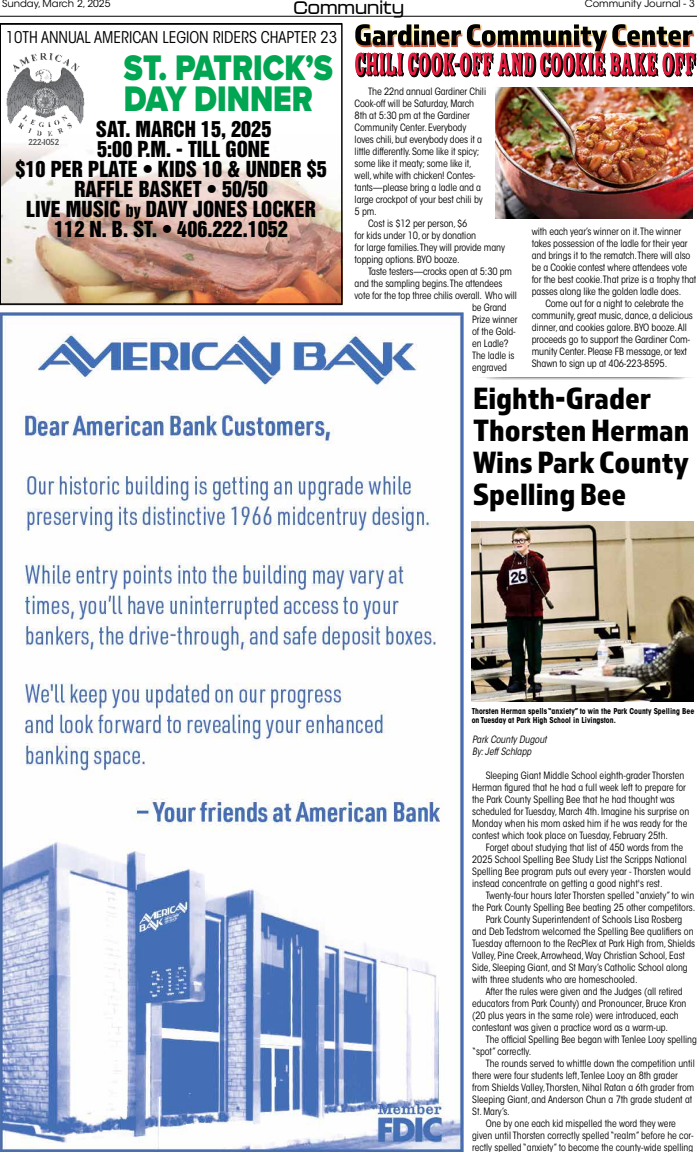
<style>
.page{position:relative;width:697px;height:1152px;background:#fff}
.page>*{position:absolute;margin:0;border:0;box-sizing:border-box;transform-origin:0 0}
.t1{font:900 36.8px/30.5px "Proxima Nova";color:#00a651;scale:.84 1}
.t2{font:32px/32px "Almaq Refined";color:#000}
.t3{font:20.2px "Helvetica Inserat LT Std";color:#000}
.t4{font:500 18px "Kallisto";color:#000}
.t5{font:condensed 16.1px "ITC Avant Garde Std";color:#000}
.t6{font:condensed 10px/12px "ITC Avant Garde Std";color:#000}
.t7{font:10px "ITC Avant Garde Std";color:#000}
.t8{font:italic condensed 10px/12px "ITC Avant Garde Std";color:#000}
.t9{font:8.1px "Albertus MT Std";color:#414142}
.t10{font:700 condensed 8px/9px "ITC Avant Garde Std";color:#000}
.s1{font-size:15.9px}
</style>
<div class="page">
<hr style="left:0;top:16px;width:696px;height:1px;background:#000">
<img style="left:0;top:313px;width:463px;height:839px">
<img style="left:2px;top:145px;width:338px;height:157px">
<img style="left:6px;top:53px;width:79px;height:84px">
<div style="left:0;top:23px;width:342px;height:282px;border:1px solid #000"></div>
<svg style="left:481px;top:377px;width:209px;height:3px"></svg>
<img style="left:471px;top:521px;width:222px;height:180px">
<img style="left:495px;top:87px;width:197px;height:131px">
<svg style="left:355px;top:24px;width:340px;height:54px"></svg>
<p class="t7" style="left:2px;top:-2px;width:110px">Sunday, March 2, 2025</p>
<h3 class="t4" style="left:293px;top:-3px;width:112px">Community</h3>
<p class="t7" style="left:584px;top:-2px;width:112px">Community Journal - 3</p>
<h3 class="t5" style="left:6px;top:28px;width:332px">10TH ANNUAL AMERICAN LEGION RIDERS CHAPTER 23</h3>
<h1 class="t1" style="left:124px;top:52px;width:250px">ST. PATRICK’S<br>DAY DINNER</h1>
<h3 class="t3" style="left:96px;top:117px;width:177px">SAT. MARCH 15, 2025</h3>
<h3 class="t3" style="left:97px;top:137px;width:174px">5:00 P.M. - TILL GONE</h3>
<h3 class="t3" style="left:15px;top:157px;width:312px">$10 PER PLATE • KIDS 10 &amp; UNDER $5</h3>
<h3 class="t3" style="left:74px;top:177px;width:195px">RAFFLE BASKET • 50/50</h3>
<h3 class="t3" style="left:26px;top:197px;width:291px">LIVE MUSIC <span class="s1">by</span> DAVY JONES LOCKER</h3>
<h3 class="t3" style="left:54px;top:217px;width:235px">112 N. B. ST. • 406.222.1052</h3>
<p class="t9" style="left:28px;top:138px;width:32px">222-1052</p>
<p class="t6" style="left:368px;top:85px;width:119px">The 22nd annual Gardiner Chili</p>
<p class="t6" style="left:354px;top:97px;width:121px">Cook-off will be Saturday, March</p>
<p class="t6" style="left:354px;top:109px;width:117px">8th at 5:30 pm at the Gardiner</p>
<p class="t6" style="left:354px;top:121px;width:113px">Community Center. Everybody</p>
<p class="t6" style="left:354px;top:133px;width:129px">loves chili, but everybody does it a</p>
<p class="t6" style="left:354px;top:145px;width:126px">little differently. Some like it spicy;</p>
<p class="t6" style="left:354px;top:157px;width:119px">some like it meaty; some like it,</p>
<p class="t6" style="left:354px;top:169px;width:122px">well, white with chicken! Contes-</p>
<p class="t6" style="left:354px;top:181px;width:128px">tants—please bring a ladle and a</p>
<p class="t6" style="left:354px;top:193px;width:129px">large crockpot of your best chili by</p>
<p class="t6" style="left:354px;top:205px;width:24px">5 pm.</p>
<p class="t6" style="left:368px;top:217px;width:101px">Cost is $12 per person, $6</p>
<p class="t6" style="left:354px;top:229px;width:123px">for kids under 10, or by donation</p>
<p class="t6" style="left:354px;top:241px;width:152px">for large families.They will provide many</p>
<p class="t6" style="left:354px;top:253px;width:106px">topping options. BYO booze.</p>
<p class="t6" style="left:368px;top:265px;width:145px">Taste testers—crocks open at 5:30 pm</p>
<p class="t6" style="left:354px;top:277px;width:149px">and the sampling begins.The attendees</p>
<p class="t6" style="left:354px;top:289px;width:164px">vote for the top three chilis overall. Who will</p>
<p class="t6" style="left:472px;top:301px;width:36px">be Grand</p>
<p class="t6" style="left:472px;top:313px;width:47px">Prize winner</p>
<p class="t6" style="left:472px;top:325px;width:45px">of the Gold-</p>
<p class="t6" style="left:472px;top:337px;width:38px">en Ladle?</p>
<p class="t6" style="left:472px;top:349px;width:44px">The ladle is</p>
<p class="t6" style="left:472px;top:361px;width:36px">engraved</p>
<p class="t6" style="left:531px;top:225px;width:166px">with each year’s winner on it.The winner takes possession of the ladle for their year and brings it to the rematch.There will also be a Cookie contest where attendees vote for the best cookie.That prize is a trophy that passes along like the golden ladle does.</p>
<p class="t6" style="left:531px;top:297px;width:162px;text-indent:14px">Come out for a night to celebrate the community, great music, dance, a delicious dinner, and cookies galore. BYO booze. All proceeds go to support the Gardiner Com&shy;munity Center. Please FB message, or text Shawn to sign up at 406-223-8595.</p>
<h2 class="t2" style="left:472px;top:381px;width:218px">Eighth-Grader<br>Thorsten Herman<br>Wins Park County<br>Spelling Bee</h2>
<p class="t10" style="left:471px;top:706px;width:224px">Thorsten Herman spells “anxiety” to win the Park County Spelling Bee on Tuesday at Park High School in Livingston.</p>
<p class="t8" style="left:472px;top:734px;width:76px">Park County Dugout<br>By: Jeff Schlapp</p>
<p class="t6" style="left:472px;top:770px;width:218px;text-indent:14px">Sleeping Giant Middle School eighth-grader Thorsten Herman figured that he had a full week left to prepare for the Park County Spelling Bee that he had thought was scheduled for Tuesday, March 4th. Imagine his surprise on Monday when his mom asked him if he was ready for the contest which took place on Tuesday, February 25th.</p>
<p class="t6" style="left:472px;top:842px;width:220px;text-indent:14px">Forget about studying that list of 450 words from the 2025 School Spelling Bee Study List the Scripps National Spelling Bee program puts out every year - Thorsten would instead concentrate on getting a good night's rest.</p>
<p class="t6" style="left:485px;top:890px;width:210px">Twenty-four hours later Thorsten spelled “anxiety” to win</p>
<p class="t6" style="left:472px;top:902px;width:224px">the Park County Spelling Bee beating 25 other competitors.</p>
<p class="t6" style="left:485px;top:914px;width:198px">Park County Superintendent of Schools Lisa Rosberg</p>
<p class="t6" style="left:472px;top:926px;width:223px">and Deb Tedstrom welcomed the Spelling Bee qualifiers on</p>
<p class="t6" style="left:472px;top:938px;width:224px">Tuesday afternoon to the RecPlex at Park High from, Shields</p>
<p class="t6" style="left:472px;top:950px;width:214px">Valley, Pine Creek, Arrowhead, Way Christian School, East</p>
<p class="t6" style="left:472px;top:962px;width:217px">Side, Sleeping Giant, and St Mary’s Catholic School along</p>
<p class="t6" style="left:472px;top:974px;width:167px">with three students who are homeschooled.</p>
<p class="t6" style="left:485px;top:986px;width:198px">After the rules were given and the Judges (all retired</p>
<p class="t6" style="left:472px;top:998px;width:216px">educators from Park County) and Pronouncer, Bruce Kron</p>
<p class="t6" style="left:472px;top:1010px;width:208px">(20 plus years in the same role) were introduced, each</p>
<p class="t6" style="left:472px;top:1022px;width:197px">contestant was given a practice word as a warm-up.</p>
<p class="t6" style="left:485px;top:1034px;width:213px">The official Spelling Bee began with Tenlee Looy spelling</p>
<p class="t6" style="left:472px;top:1046px;width:61px">“spot” correctly.</p>
<p class="t6" style="left:485px;top:1058px;width:210px">The rounds served to whittle down the competition until</p>
<p class="t6" style="left:472px;top:1070px;width:207px">there were four students left, Tenlee Looy an 8th grader</p>
<p class="t6" style="left:472px;top:1082px;width:224px">from Shields Valley, Thorsten, Nihal Ratan a 6th grader from</p>
<p class="t6" style="left:472px;top:1094px;width:221px">Sleeping Giant, and Anderson Chun a 7th grade student at</p>
<p class="t6" style="left:472px;top:1106px;width:39px">St. Mary’s.</p>
<p class="t6" style="left:485px;top:1118px;width:192px">One by one each kid mispelled the word they were</p>
<p class="t6" style="left:472px;top:1130px;width:223px">given until Thorsten correctly spelled “realm” before he cor-</p>
<p class="t6" style="left:472px;top:1142px;width:222px">rectly spelled “anxiety” to become the county-wide spelling</p>
</div>
